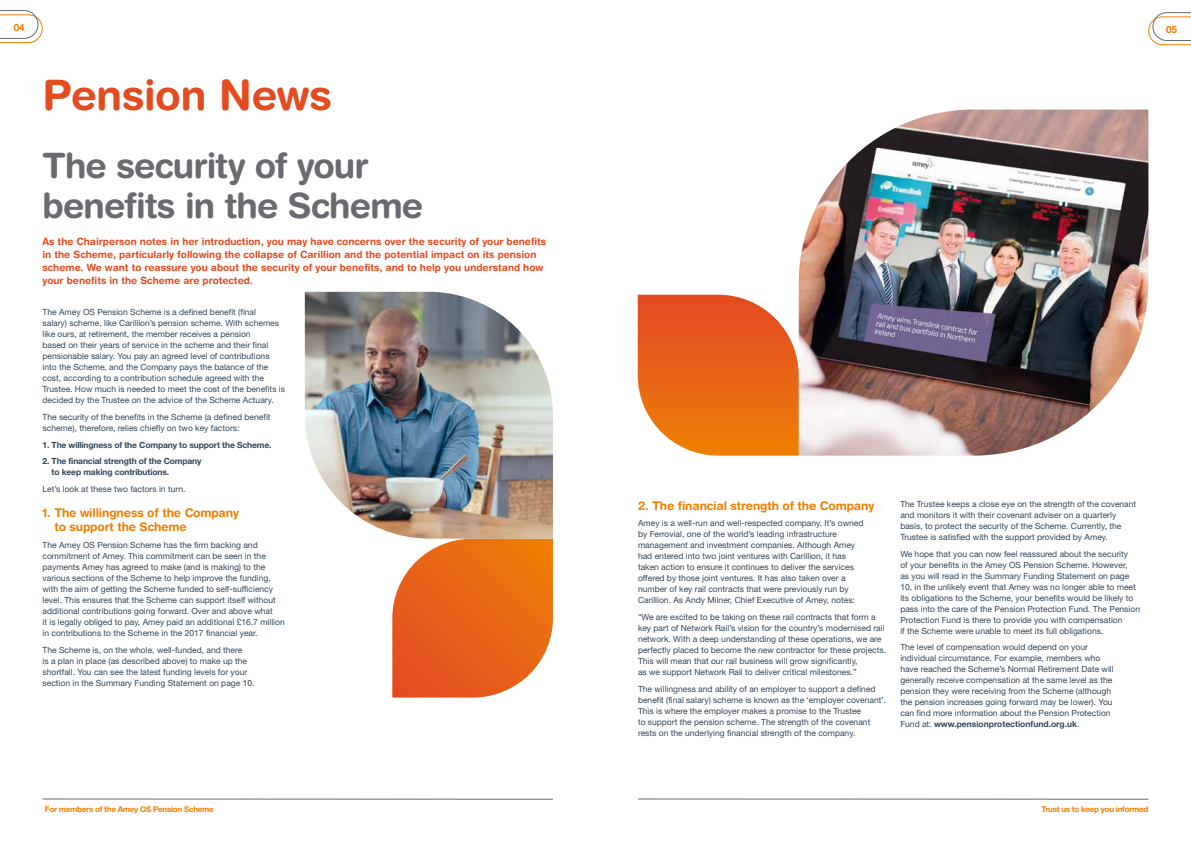
<style>
.page{position:relative;width:1191px;height:842px;background:#fff}
.page>*{position:absolute;margin:0;border:0;box-sizing:border-box;transform-origin:0 0}
.t1{font:700 42px "Helvetica Rounded";letter-spacing:-.005em;color:#e34b20}
.t2{font:700 35px/40px "Helvetica Rounded";letter-spacing:-.025em;color:#696b70}
.t3{font:700 12px/14px "Helvetica Rounded";letter-spacing:-.01em;color:#ee7f00}
.t4{font:700 10px/13px "Helvetica Rounded";color:#e34b20}
.t5{font:700 10px "Helvetica Neue LT";color:#ee7f00}
.t6{font:8.5px/11px "Helvetica Neue LT";color:#31475a}
.t7{font:700 8.5px/11px "Helvetica Neue LT";letter-spacing:-.015em;color:#31475a}
.t8{font:700 8px "Helvetica Neue LT";letter-spacing:-.03em;color:#ee7f00}
.s1{font-weight:700}
</style>
<div class="page">
<svg style="left:1148px;top:12px;width:43px;height:33px"></svg>
<svg style="left:0;top:10px;width:43px;height:33px"></svg>
<img style="left:798px;top:110px;width:350px;height:346px">
<svg style="left:637px;top:295px;width:161px;height:161px;background:#ea752f"></svg>
<svg style="left:392px;top:539px;width:161px;height:159px;background:#ea7530"></svg>
<img style="left:305px;top:292px;width:248px;height:247px">
<hr style="left:638px;top:799px;width:510px;height:1px;background:#696b70">
<hr style="left:43px;top:799px;width:510px;height:1px;background:#696b70">
<p class="t5" style="left:14px;top:21px;width:12px">04</p>
<p class="t5" style="left:1166px;top:23px;width:12px">05</p>
<h1 class="t1" style="left:43px;top:69px;width:291px">Pension News</h1>
<h2 class="t2" style="left:43px;top:145px;width:382px">The security of your benefits in the Scheme</h2>
<p class="t4" style="left:43px;top:235px;width:505px">As the Chairperson notes in her introduction, you may have concerns over the security of your benefits in the Scheme, particularly following the collapse of Carillion and the potential impact on its pension scheme. We want to reassure you about the security of your benefits, and to help you understand how your benefits in the Scheme are protected.</p>
<p class="t6" style="left:43px;top:307px;width:244px">The Amey OS Pension Scheme is a defined benefit (final<br>salary) scheme, like Carillion’s pension scheme. With schemes like ours, at retirement, the member receives a pension<br>based on their years of service in the scheme and their final pensionable salary. You pay an agreed level of contributions into the Scheme, and the Company pays the balance of the cost, according to a contribution schedule agreed with the Trustee. How much is needed to meet the cost of the benefits is decided by the Trustee on the advice of the Scheme Actuary.</p>
<p class="t6" style="left:43px;top:411px;width:229px">The security of the benefits in the Scheme (a defined benefit scheme), therefore, relies chiefly on two key factors:</p>
<p class="t7" style="left:43px;top:439px;width:230px">1. The willingness of the Company to support the Scheme.</p>
<p class="t7" style="left:52px;top:456px;width:151px;text-indent:-9px">2. The financial strength of the Company to keep making contributions.</p>
<p class="t6" style="left:43px;top:483px;width:144px">Let’s look at these two factors in turn.</p>
<h3 class="t3" style="left:54px;top:506px;width:186px;text-indent:-12px">1. The willingness of the Company to support the Scheme</h3>
<p class="t6" style="left:43px;top:539px;width:244px">The Amey OS Pension Scheme has the firm backing and commitment of Amey. This commitment can be seen in the payments Amey has agreed to make (and is making) to the various sections of the Scheme to help improve the funding, with the aim of getting the Scheme funded to self-sufficiency level. This ensures that the Scheme can support itself without additional contributions going forward. Over and above what<br>it is legally obliged to pay, Amey paid an additional £16.7 million in contributions to the Scheme in the 2017 financial year.</p>
<p class="t6" style="left:43px;top:644px;width:213px">The Scheme is, on the whole, well-funded, and there<br>is a plan in place (as described above) to make up the shortfall. You can see the latest funding levels for your section in the Summary Funding Statement on page 10.</p>
<h3 class="t3" style="left:638px;top:498px;width:238px">2. The financial strength of the Company</h3>
<p class="t6" style="left:638px;top:518px;width:227px">Amey is a well-run and well-respected company. It’s owned by Ferrovial, one of the world’s leading infrastructure management and investment companies. Although Amey had entered into two joint ventures with Carillion, it has taken action to ensure it continues to deliver the services offered by those joint ventures. It has also taken over a number of key rail contracts that were previously run by Carillion. As Andy Milner, Chief Executive of Amey, notes:</p>
<p class="t6" style="left:638px;top:611px;width:250px">“We are excited to be taking on these rail contracts that form a key part of Network Rail’s vision for the country’s modernised rail network. With a deep understanding of these operations, we are perfectly placed to become the new contractor for these projects.<br>This will mean that our rail business will grow significantly,<br>as we support Network Rail to deliver critical milestones.”</p>
<p class="t6" style="left:638px;top:683px;width:250px">The willingness and ability of an employer to support a defined benefit (final salary) scheme is known as the ‘employer covenant’.<br>This is where the employer makes a promise to the Trustee<br>to support the pension scheme. The strength of the covenant rests on the underlying financial strength of the company.</p>
<p class="t6" style="left:900px;top:498px;width:237px">The Trustee keeps a close eye on the strength of the covenant and monitors it with their covenant adviser on a quarterly basis, to protect the security of the Scheme. Currently, the Trustee is satisfied with the support provided by Amey.</p>
<p class="t6" style="left:900px;top:548px;width:241px">We hope that you can now feel reassured about the security<br>of your benefits in the Amey OS Pension Scheme. However,<br>as you will read in the Summary Funding Statement on page 10, in the unlikely event that Amey was no longer able to meet its obligations to the Scheme, your benefits would be likely to pass into the care of the Pension Protection Fund. The Pension Protection Fund is there to provide you with compensation<br>if the Scheme were unable to meet its full obligations.</p>
<p class="t6" style="left:900px;top:642px;width:215px">The level of compensation would depend on your individual circumstance. For example, members who have reached the Scheme’s Normal Retirement Date will generally receive compensation at the same level as the pension they were receiving from the Scheme (although the pension increases going forward may be lower). You can find more information about the Pension Protection Fund at: <span class="s1">www.pensionprotectionfund.org.uk</span>.</p>
<p class="t8" style="left:45px;top:804px;width:170px">For members of the Amey OS Pension Scheme</p>
<p class="t8" style="left:1041px;top:804px;width:108px">Trust us to keep you informed</p>
</div>
